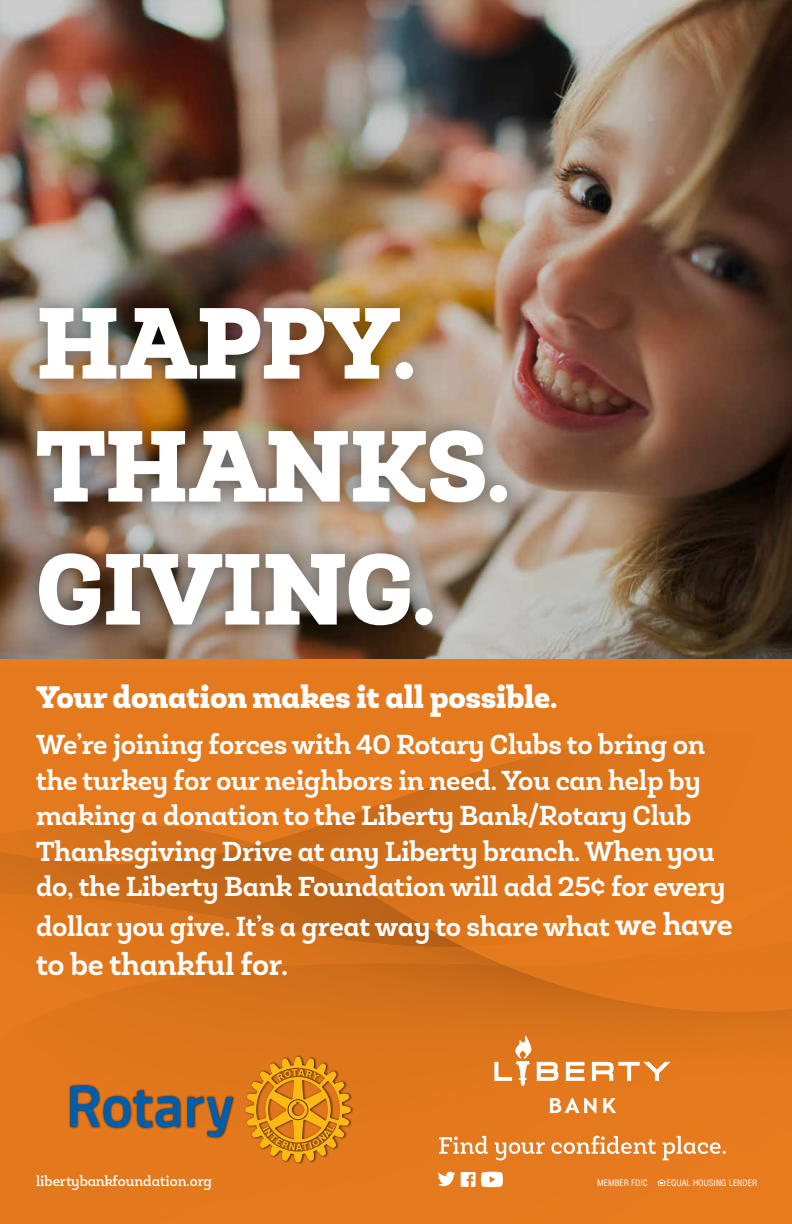
<style>
.page{position:relative;width:792px;height:1224px;background:#fff}
.page>*{position:absolute;margin:0;border:0;box-sizing:border-box;transform-origin:0 0}
.t1{font:900 102.5px/123px "Roble Alt";letter-spacing:-.01em;color:#fff}
.t2{font:900 31.6px "Roble Alt";letter-spacing:-.01em;color:#fff}
.t3{font:700 30.9px "Roble Alt";letter-spacing:-.01em;color:#fff}
.t4{font:700 27.8px/35.4px "Roble Alt";letter-spacing:-.01em;color:#fff}
.t5{font:500 14.4px "Roble Alt";color:#fff}
.t6{font:condensed 8.6px "Helvetica";color:#fff}
.s1{font-size:30.9px}
</style>
<div class="page">
<img style="left:0;top:0;width:792px;height:660px">
<div style="left:0;top:1041px;width:792px;height:183px;background:#e4791d"></div>
<img style="left:13px;top:1012px;width:779px;height:90px">
<img style="left:503px;top:954px;width:289px;height:58px">
<div style="left:567px;top:837px;width:225px;height:42px;background:#e3781d"></div>
<img style="left:0;top:864px;width:258px;height:30px">
<img style="left:258px;top:837px;width:309px;height:100px">
<div style="left:567px;top:879px;width:225px;height:75px;background:#e4791d"></div>
<img style="left:0;top:1029px;width:13px;height:12px">
<img style="left:0;top:894px;width:503px;height:135px">
<div style="left:464px;top:937px;width:179px;height:28px;background:#e5791d"></div>
<svg style="left:388px;top:741px;width:404px;height:96px;background:#dd751c"></svg>
<div style="left:614px;top:666px;width:178px;height:75px;background:#e5791d"></div>
<div style="left:388px;top:666px;width:226px;height:89px;background:#e5791d"></div>
<img style="left:388px;top:754px;width:156px;height:45px">
<img style="left:388px;top:797px;width:12px;height:4px">
<img style="left:0;top:666px;width:388px;height:178px">
<img style="left:0;top:844px;width:258px;height:20px">
<svg style="left:493px;top:1036px;width:180px;height:84px;background:#e5893a"></svg>
<svg style="left:439px;top:1136px;width:49px;height:18px"></svg>
<svg style="left:494px;top:1142px;width:51px;height:19px"></svg>
<svg style="left:551px;top:1136px;width:105px;height:18px"></svg>
<svg style="left:663px;top:1136px;width:63px;height:24px;background:#ec9852"></svg>
<svg style="left:438px;top:1172px;width:17px;height:14px"></svg>
<svg style="left:658px;top:1179px;width:8px;height:7px"></svg>
<div style="left:69px;top:1055px;width:284px;height:110px;background:#e2771d"></div>
<svg style="left:70px;top:1086px;width:163px;height:51px"></svg>
<svg style="left:245px;top:1057px;width:106px;height:105px"></svg>
<div style="left:17px;top:288px;width:509px;height:357px;background:#000;opacity:.5"></div>
<svg style="left:461px;top:1172px;width:42px;height:15px"></svg>
<h1 class="t1" style="left:36px;top:282px;width:476px">HAPPY.<br>THANKS.<br>GIVING.</h1>
<p class="t2" style="left:36px;top:676px;width:523px">Your donation makes it all possible.</p>
<p class="t4" style="left:36px;top:727px;width:691px">We’re joining forces with 40 Rotary Clubs to bring on the turkey for our neighbors in need. You can help by making a donation to the Liberty Bank/Rotary Club Thanksgiving Drive at any Liberty branch. When you do, the Liberty Bank Foundation will add 25¢ for every</p>
<p class="t4" style="left:36px;top:908px;width:698px">dollar you give. It’s a great way to share what <span class="s1">we have</span></p>
<p class="t3" style="left:36px;top:945px;width:254px">to be thankful for.</p>
<p class="t5" style="left:36px;top:1172px;width:178px">libertybankfoundation.org</p>
<p class="t6" style="left:597px;top:1178px;width:52px">MEMBER FDIC</p>
<p class="t6" style="left:667px;top:1178px;width:92px">EQUAL HOUSING LENDER</p>
</div>
